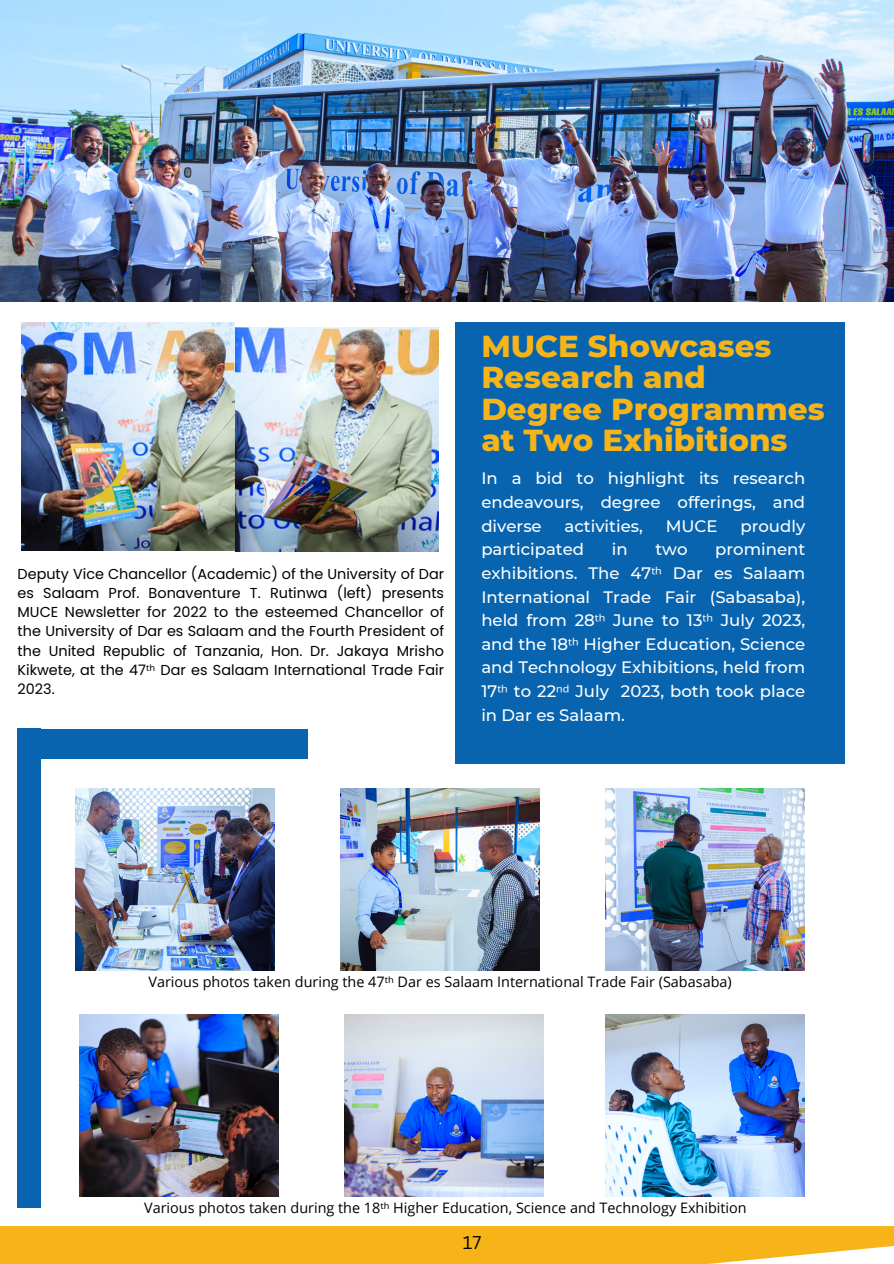
<style>
.page{position:relative;width:894px;height:1264px;background:#fff}
.page>*{position:absolute;margin:0;border:0;box-sizing:border-box;transform-origin:0 0}
.t1{font:800 30.9px/31.5px "Montserrat";color:#f6b418}
.t2{font:18px "Canva Sans";color:#000}
.t3{font:500 16.5px/23.7px "Montserrat";color:#fff;text-align:justify}
.t4{font:14.4px/19.2px "Poppins";color:#000;text-align:justify}
.t5{font:14.4px "Open Sans";color:#000}
.s1{font-family:"Noto Sans"}
.s2{font-family:"Noto Sans";font-weight:400}
</style>
<div class="page">
<img style="left:22px;top:322px;width:213px;height:229px">
<img style="left:75px;top:789px;width:199px;height:181px">
<img style="left:340px;top:789px;width:199px;height:181px">
<img style="left:605px;top:789px;width:199px;height:181px">
<img style="left:0;top:0;width:893px;height:301px">
<img style="left:79px;top:1014px;width:199px;height:182px">
<img style="left:344px;top:1014px;width:199px;height:182px">
<img style="left:605px;top:1014px;width:199px;height:182px">
<svg style="left:0;top:1226px;width:893px;height:37px;background:#f6b722"></svg>
<img style="left:235px;top:327px;width:203px;height:224px">
<div style="left:455px;top:322px;width:389px;height:442px;background:#0864af"></div>
<div style="left:40px;top:728px;width:268px;height:30px;background:#0864af"></div>
<div style="left:18px;top:728px;width:23px;height:479px;background:#0864af"></div>
<p class="t4" style="left:18px;top:564px;width:428px">Deputy Vice Chancellor (Academic) of the University of Dar es Salaam Prof. Bonaventure T. Rutinwa (left) presents MUCE Newsletter for 2022 to the esteemed Chancellor of the University of Dar es Salaam and the Fourth President of the United Republic of Tanzania, Hon. Dr. Jakaya Mrisho Kikwete, at the 47<span class="s1">ᵗʰ</span> Dar es Salaam International Trade Fair 2023.</p>
<p class="t1" style="left:481px;top:330px;width:345px">MUCE Showcases<br>Research and<br>Degree Programmes at Two Exhibitions</p>
<p class="t3" style="left:481px;top:466px;width:325px">In a bid to highlight its research endeavours, degree offerings, and diverse</p>
<p class="t3" style="left:564px;top:514px;width:80px">activities,</p>
<p class="t3" style="left:665px;top:514px;width:53px">MUCE</p>
<p class="t3" style="left:740px;top:514px;width:66px">proudly</p>
<p class="t3" style="left:481px;top:537px;width:104px">participated</p>
<p class="t3" style="left:611px;top:537px;width:17px">in</p>
<p class="t3" style="left:655px;top:537px;width:34px">two</p>
<p class="t3" style="left:481px;top:537px;width:325px;text-indent:234px">prominent exhibitions. The 47<span class="s2">ᵗʰ</span> Dar es Salaam International Trade Fair (Sabasaba), held from 28<span class="s2">ᵗʰ</span> June to 13<span class="s2">ᵗʰ</span> July 2023, and the 18<span class="s2">ᵗʰ</span> Higher Education, Science and Technology Exhibitions, held from 17<span class="s2">ᵗʰ</span> to 22<span class="s2">ⁿᵈ</span> July 2023, both took place in Dar es Salaam.</p>
<p class="t5" style="left:148px;top:971px;width:584px">Various photos taken during the 47<span class="s1">ᵗʰ</span> Dar es Salaam International Trade Fair (Sabasaba)</p>
<p class="t5" style="left:144px;top:1197px;width:604px">Various photos taken during the 18<span class="s1">ᵗʰ</span> Higher Education, Science and Technology Exhibition</p>
<p class="t2" style="left:462px;top:1229px;width:20px">17</p>
</div>
